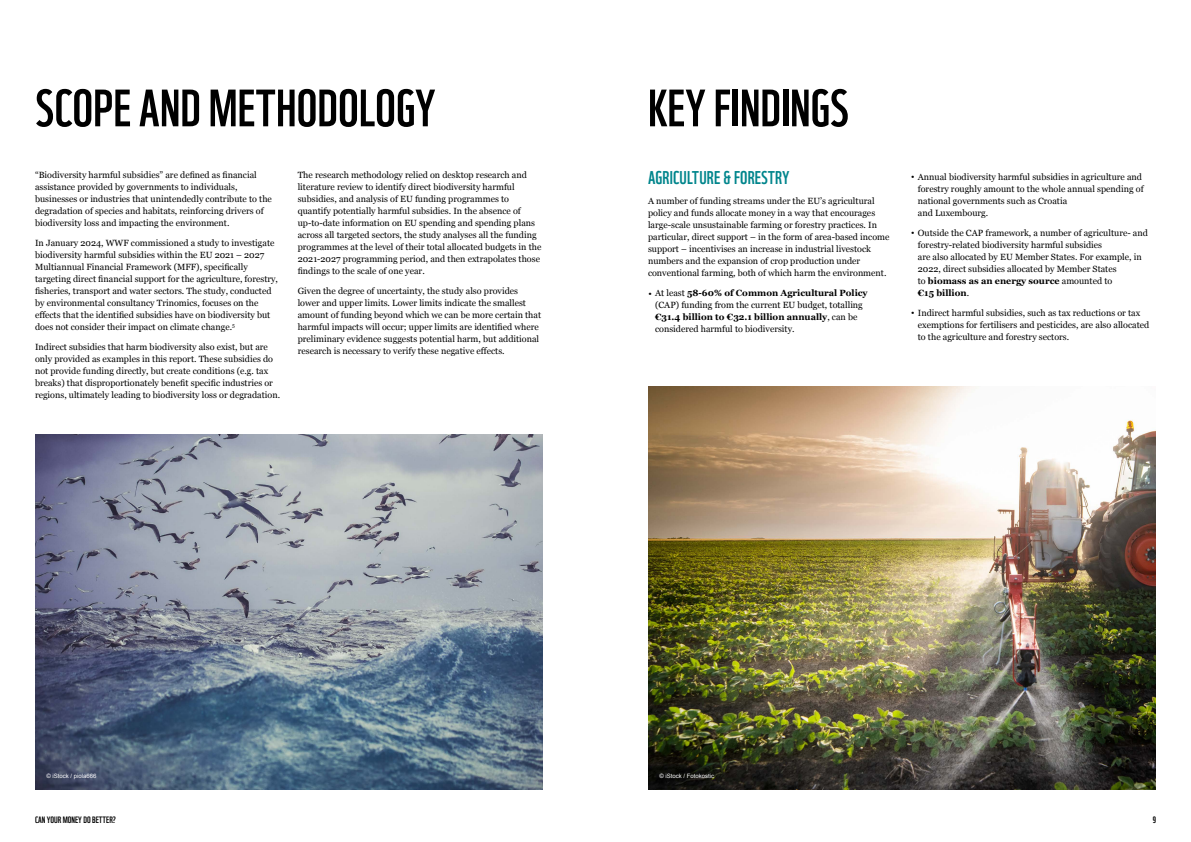
<style>
.page{position:relative;width:1191px;height:842px;background:#fff}
.page>*{position:absolute;margin:0;border:0;box-sizing:border-box;transform-origin:0 0}
.t1{font:51px "WWF";color:#000}
.t2{font:18px "WWF";letter-spacing:.01em;color:#00858c}
.t3{font:9px/12px "Georgia";color:#000}
.t4{font:9px "WWF";color:#000}
.t5{font:6px "Arial";color:#fff}
.s1{font-weight:700;font-size:12px}
.s2{font-weight:700}
</style>
<div class="page">
<img style="left:35px;top:434px;width:508px;height:355px">
<img style="left:648px;top:387px;width:508px;height:402px">
<h1 class="t1" style="left:35px;top:74px;width:402px">SCOPE AND METHODOLOGY</h1>
<p class="t3" style="left:35px;top:168px;width:238px">“Biodiversity harmful subsidies” are defined as financial assistance provided by governments to individuals, businesses or industries that unintendedly contribute to the degradation of species and habitats, reinforcing drivers of biodiversity loss and impacting the environment.</p>
<p class="t3" style="left:35px;top:236px;width:244px">In January 2024, WWF commissioned a study to investigate biodiversity harmful subsidies within the EU 2021 – 2027<br>Multiannual Financial Framework (MFF), specifically targeting direct financial support for the agriculture, forestry, fisheries, transport and water sectors. The study, conducted by environmental consultancy Trinomics, focuses on the effects that the identified subsidies have on biodiversity but does not consider their impact on climate change.<sup>5</sup></p>
<p class="t3" style="left:35px;top:340px;width:247px">Indirect subsidies that harm biodiversity also exist, but are only provided as examples in this report. These subsidies do not provide funding directly, but create conditions (e.g. tax breaks) that disproportionately benefit specific industries or regions, ultimately leading to biodiversity loss or degradation.</p>
<p class="t3" style="left:298px;top:168px;width:245px">The research methodology relied on desktop research and literature review to identify direct biodiversity harmful subsidies, and analysis of EU funding programmes to quantify potentially harmful subsidies. In the absence of up-to-date information on EU spending and spending plans across all targeted sectors, the study analyses all the funding programmes at the level of their total allocated budgets in the 2021-2027 programming period, and then extrapolates those findings to the scale of one year.</p>
<p class="t3" style="left:298px;top:284px;width:245px">Given the degree of uncertainty, the study also provides lower and upper limits. Lower limits indicate the smallest amount of funding beyond which we can be more certain that harmful impacts will occur; upper limits are identified where preliminary evidence suggests potential harm, but additional research is necessary to verify these negative effects.</p>
<h1 class="t1" style="left:648px;top:74px;width:203px">KEY FINDINGS</h1>
<h2 class="t2" style="left:648px;top:165px;width:143px">AGRICULTURE &amp; FORESTRY</h2>
<p class="t3" style="left:648px;top:195px;width:243px">A number of funding streams under the EU’s agricultural policy and funds allocate money in a way that encourages large-scale unsustainable farming or forestry practices. In particular, direct support – in the form of area-based income support – incentivises an increase in industrial livestock numbers and the expansion of crop production under conventional farming, both of which harm the environment.</p>
<p class="t3" style="left:655px;top:287px;width:214px;text-indent:-7px"><span class="s1">·</span> At least <span class="s2">58-60% of Common Agricultural Policy </span>(CAP) funding from the current EU budget, totalling <span class="s2">€31.4 billion to €32.1 billion annually</span>, can be considered harmful to biodiversity.</p>
<p class="t3" style="left:918px;top:170px;width:227px;text-indent:-7px"><span class="s1">·</span> Annual biodiversity harmful subsidies in agriculture and forestry roughly amount to the whole annual spending of national governments such as Croatia<br>and Luxembourg.</p>
<p class="t3" style="left:918px;top:226px;width:232px;text-indent:-7px"><span class="s1">·</span> Outside the CAP framework, a number of agriculture- and forestry-related biodiversity harmful subsidies<br>are also allocated by EU Member States. For example, in 2022, direct subsidies allocated by Member States<br>to <span class="s2">biomass as an energy source</span> amounted to<br><span class="s2">€15 billion</span>.</p>
<p class="t3" style="left:918px;top:306px;width:233px;text-indent:-7px"><span class="s1">·</span> Indirect harmful subsidies, such as tax reductions or tax exemptions for fertilisers and pesticides, are also allocated to the agriculture and forestry sectors.</p>
<p class="t5" style="left:46px;top:772px;width:52px">© iStock / piola666</p>
<p class="t5" style="left:659px;top:772px;width:56px">© iStock / Fotokostic</p>
<p class="t4" style="left:35px;top:814px;width:82px">CAN YOUR MONEY DO BETTER?</p>
<p class="t4" style="left:1152px;top:814px;width:5px">9</p>
</div>
